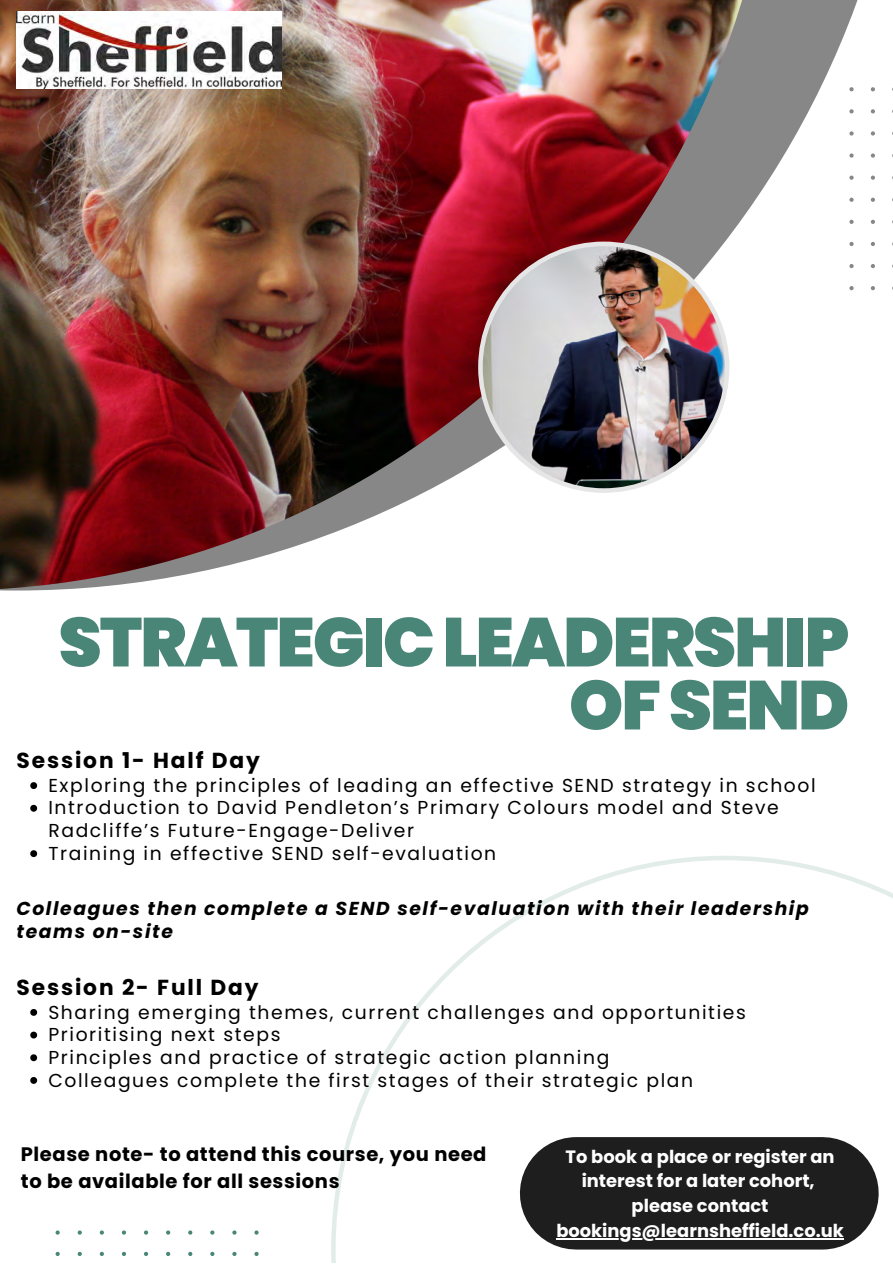
<style>
.page{position:relative;width:893px;height:1264px;background:#fff}
.page>*{position:absolute;margin:0;border:0;box-sizing:border-box;transform-origin:0 0}
.t1{font:900 69px/63px "Poppins";letter-spacing:-.03em;color:#498678;text-align:right}
.t2{font:700 21.75px "Poppins";letter-spacing:.085em;color:#000}
.t3{font:700 19.5px/27px "Poppins";letter-spacing:.03em;color:#000}
.t4{font:18.75px/22.6px "Poppins";letter-spacing:.085em;color:#000}
.t5{font:italic 700 18.75px/22.6px "Poppins";letter-spacing:.085em;color:#000}
.t6{font:700 17.85px/24.8px "Poppins";color:#fff;text-align:center}
</style>
<div class="page">
<svg style="left:776px;top:0;width:98px;height:291px"></svg>
<img style="left:0;top:0;width:776px;height:590px">
<img style="left:478px;top:241px;width:251px;height:252px">
<svg style="left:331px;top:856px;width:561px;height:406px"></svg>
<svg style="left:849px;top:87px;width:26px;height:203px"></svg>
<svg style="left:56px;top:1230px;width:202px;height:26px"></svg>
<div style="left:576px;top:1137px;width:246px;height:112px;background:#1e1e1e"></div>
<hr style="left:556px;top:1237px;width:287px;height:1px;background:#fff">
<img style="left:17px;top:11px;width:265px;height:78px">
<svg style="left:30px;top:782px;width:7px;height:7px"></svg>
<svg style="left:30px;top:804px;width:7px;height:7px"></svg>
<svg style="left:30px;top:850px;width:7px;height:7px"></svg>
<svg style="left:30px;top:1009px;width:7px;height:6px"></svg>
<svg style="left:30px;top:1031px;width:7px;height:7px"></svg>
<svg style="left:30px;top:1054px;width:7px;height:7px"></svg>
<svg style="left:30px;top:1077px;width:7px;height:6px"></svg>
<p class="t1" style="left:59px;top:611px;width:792px">STRATEGIC LEADERSHIP<br>OF SEND</p>
<p class="t2" style="left:17px;top:745px;width:245px">Session 1- Half Day</p>
<p class="t4" style="left:48px;top:774px;width:768px">Exploring the principles of leading an effective SEND strategy in school</p>
<p class="t4" style="left:48px;top:796px;width:732px">Introduction to David Pendleton’s Primary Colours model and Steve<br>Radcliffe’s Future-Engage-Deliver</p>
<p class="t4" style="left:48px;top:842px;width:449px">Training in effective SEND self-evaluation</p>
<p class="t5" style="left:17px;top:896px;width:793px">Colleagues then complete a SEND self-evaluation with their leadership teams on-site</p>
<p class="t2" style="left:17px;top:971px;width:243px">Session 2- Full Day</p>
<p class="t4" style="left:48px;top:1000px;width:699px">Sharing emerging themes, current challenges and opportunities</p>
<p class="t4" style="left:48px;top:1023px;width:233px">Prioritising next steps</p>
<p class="t4" style="left:48px;top:1046px;width:562px">Principles and practice of strategic action planning</p>
<p class="t4" style="left:48px;top:1068px;width:646px">Colleagues complete the first stages of their strategic plan</p>
<p class="t3" style="left:21px;top:1140px;width:467px">Please note- to attend this course, you need to be available for all sessions</p>
<p class="t6" style="left:565px;top:1143px;width:270px">To book a place or register an interest for a later cohort,</p>
<p class="t6" style="left:556px;top:1193px;width:289px">please contact bookings@learnsheffield.co.uk</p>
</div>
